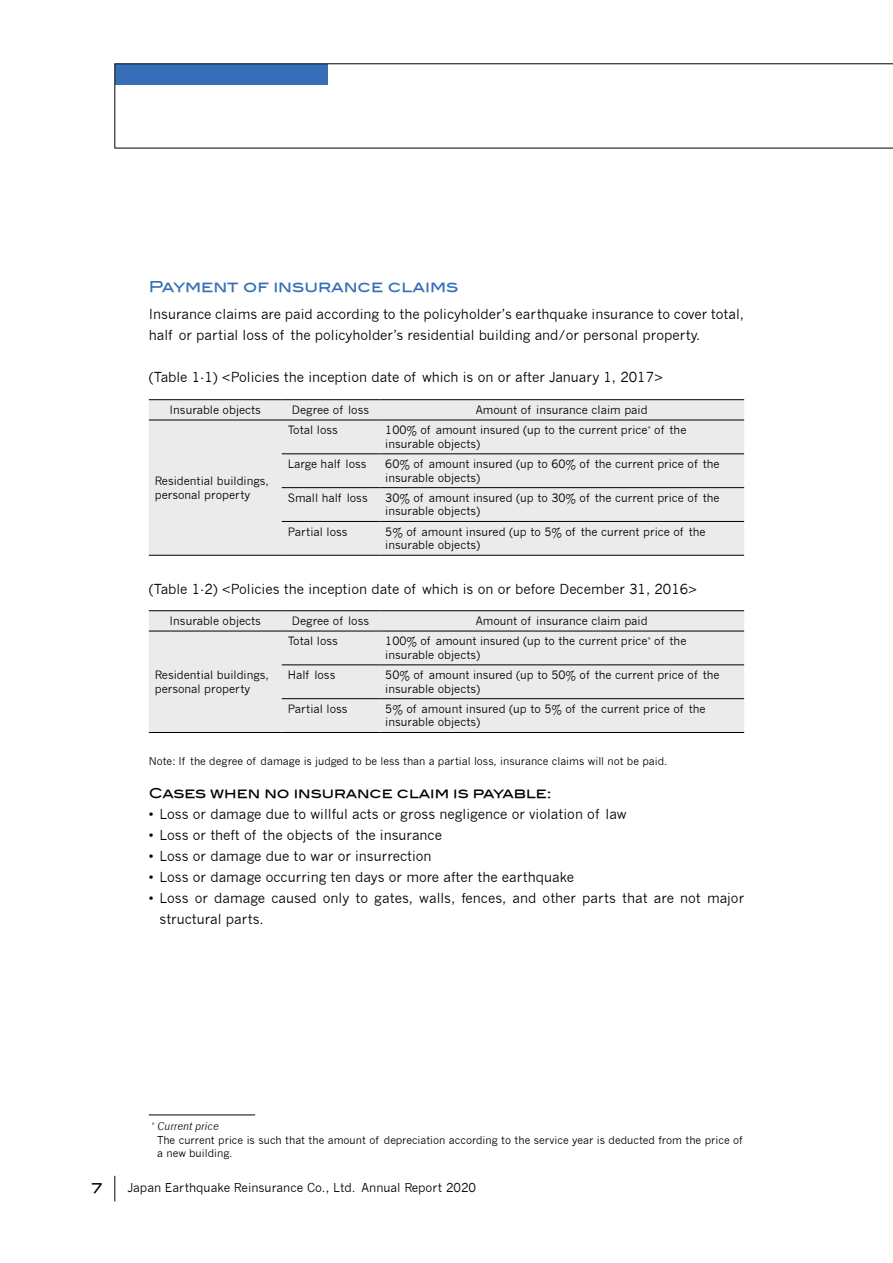
<style>
.page{position:relative;width:893px;height:1263px;background:#fff}
.page>*{position:absolute;margin:0;border:0;box-sizing:border-box;transform-origin:0 0}
.t1{font:15px "Blair Md ITCTT Medium";color:#366fb7}
.t2{font:13.5px/21px "News Gothic";color:#000}
.t3{font:13.5px "Blair Md ITCTT Medium";color:#000}
.t4{font:12px "News Gothic";color:#000}
.t5{font:11.25px/13.5px "News Gothic";color:#000}
.t6{font:10.5px/13.5px "News Gothic";color:#000}
.s1{font-style:italic}
</style>
<div class="page">
<svg style="left:114px;top:1176px;width:1px;height:25px"></svg>
<svg style="left:114px;top:63px;width:779px;height:85px"></svg>
<hr style="left:149px;top:1115px;width:106px;height:1px;background:#000">
<div style="left:149px;top:400px;width:595px;height:155px;background:#ebebec"></div>
<div style="left:282px;top:455px;width:462px;height:32px;background:#ebebec"></div>
<hr style="left:149px;top:399px;width:133px;height:1px;background:#000">
<hr style="left:282px;top:399px;width:97px;height:1px;background:#000">
<hr style="left:379px;top:399px;width:365px;height:1px;background:#000">
<hr style="left:149px;top:420px;width:133px;height:1px;background:#000">
<hr style="left:282px;top:420px;width:97px;height:1px;background:#000">
<hr style="left:379px;top:420px;width:365px;height:1px;background:#000">
<hr style="left:282px;top:454px;width:97px;height:1px;background:#000">
<hr style="left:379px;top:454px;width:365px;height:1px;background:#000">
<hr style="left:282px;top:487px;width:97px;height:1px;background:#000">
<hr style="left:379px;top:487px;width:365px;height:1px;background:#000">
<hr style="left:282px;top:521px;width:97px;height:1px;background:#000">
<hr style="left:379px;top:521px;width:365px;height:1px;background:#000">
<hr style="left:149px;top:555px;width:133px;height:1px;background:#000">
<hr style="left:282px;top:555px;width:97px;height:1px;background:#000">
<hr style="left:379px;top:555px;width:365px;height:1px;background:#000">
<div style="left:149px;top:611px;width:595px;height:121px;background:#ebebec"></div>
<div style="left:282px;top:666px;width:462px;height:32px;background:#ebebec"></div>
<hr style="left:149px;top:610px;width:133px;height:1px;background:#000">
<hr style="left:282px;top:610px;width:97px;height:1px;background:#000">
<hr style="left:379px;top:610px;width:365px;height:1px;background:#000">
<hr style="left:149px;top:631px;width:133px;height:1px;background:#000">
<hr style="left:282px;top:631px;width:97px;height:1px;background:#000">
<hr style="left:379px;top:631px;width:365px;height:1px;background:#000">
<hr style="left:282px;top:665px;width:97px;height:1px;background:#000">
<hr style="left:379px;top:665px;width:365px;height:1px;background:#000">
<hr style="left:282px;top:698px;width:97px;height:1px;background:#000">
<hr style="left:379px;top:698px;width:365px;height:1px;background:#000">
<hr style="left:149px;top:732px;width:133px;height:1px;background:#000">
<hr style="left:282px;top:732px;width:97px;height:1px;background:#000">
<hr style="left:379px;top:732px;width:365px;height:1px;background:#000">
<h1 class="t1" style="left:149px;top:278px;width:311px">Payment of insurance claims</h1>
<p class="t2" style="left:149px;top:304px;width:597px">Insurance claims are paid according to the policyholder’s earthquake insurance to cover total, half or partial loss of the policyholder’s residential building and/or personal property.</p>
<p class="t2" style="left:149px;top:367px;width:516px">(Table 1-1) &lt;Policies the inception date of which is on or after January 1, 2017&gt;</p>
<p class="t5" style="left:170px;top:403px;width:93px">Insurable objects</p>
<p class="t5" style="left:292px;top:403px;width:79px">Degree of loss</p>
<p class="t5" style="left:476px;top:403px;width:173px">Amount of insurance claim paid</p>
<p class="t5" style="left:288px;top:423px;width:52px">Total loss</p>
<p class="t5" style="left:385px;top:423px;width:303px">100% of amount insured (up to the current price<sup>*</sup> of the insurable objects)</p>
<p class="t5" style="left:288px;top:457px;width:80px">Large half loss</p>
<p class="t5" style="left:385px;top:457px;width:336px">60% of amount insured (up to 60% of the current price of the insurable objects)</p>
<p class="t5" style="left:288px;top:491px;width:82px">Small half loss</p>
<p class="t5" style="left:385px;top:491px;width:336px">30% of amount insured (up to 30% of the current price of the insurable objects)</p>
<p class="t5" style="left:288px;top:525px;width:61px">Partial loss</p>
<p class="t5" style="left:385px;top:525px;width:322px">5% of amount insured (up to 5% of the current price of the insurable objects)</p>
<p class="t2" style="left:149px;top:578px;width:550px">(Table 1-2) &lt;Policies the inception date of which is on or before December 31, 2016&gt;</p>
<p class="t5" style="left:170px;top:614px;width:93px">Insurable objects</p>
<p class="t5" style="left:292px;top:614px;width:79px">Degree of loss</p>
<p class="t5" style="left:476px;top:614px;width:173px">Amount of insurance claim paid</p>
<p class="t5" style="left:155px;top:474px;width:116px">Residential buildings, personal property</p>
<p class="t5" style="left:288px;top:635px;width:52px">Total loss</p>
<p class="t5" style="left:385px;top:635px;width:303px">100% of amount insured (up to the current price<sup>*</sup> of the insurable objects)</p>
<p class="t5" style="left:288px;top:668px;width:49px">Half loss</p>
<p class="t5" style="left:385px;top:668px;width:336px">50% of amount insured (up to 50% of the current price of the insurable objects)</p>
<p class="t5" style="left:288px;top:702px;width:61px">Partial loss</p>
<p class="t5" style="left:385px;top:702px;width:322px">5% of amount insured (up to 5% of the current price of the insurable objects)</p>
<p class="t6" style="left:149px;top:754px;width:520px">Note: If the degree of damage is judged to be less than a partial loss, insurance claims will not be paid.</p>
<p class="t3" style="left:149px;top:785px;width:404px">Cases when no insurance claim is payable:</p>
<p class="t2" style="left:149px;top:803px;width:479px">• Loss or damage due to willful acts or gross negligence or violation of law</p>
<p class="t2" style="left:149px;top:824px;width:295px">• Loss or theft of the objects of the insurance</p>
<p class="t2" style="left:149px;top:845px;width:284px">• Loss or damage due to war or insurrection</p>
<p class="t2" style="left:149px;top:866px;width:427px">• Loss or damage occurring ten days or more after the earthquake</p>
<p class="t2" style="left:159px;top:887px;width:586px;text-indent:-11px">• Loss or damage caused only to gates, walls, fences, and other parts that are not major structural parts.</p>
<p class="t5" style="left:155px;top:668px;width:116px">Residential buildings, personal property</p>
<p class="t6" style="left:157px;top:1119px;width:587px;text-indent:-5px"><sup>*</sup> <span class="s1">Current price<br></span>The current price is such that the amount of depreciation according to the service year is deducted from the price of a new building.</p>
<p class="t3" style="left:92px;top:1180px;width:12px">7</p>
<p class="t4" style="left:128px;top:1181px;width:350px">Japan Earthquake Reinsurance Co., Ltd. Annual Report 2020</p>
</div>
